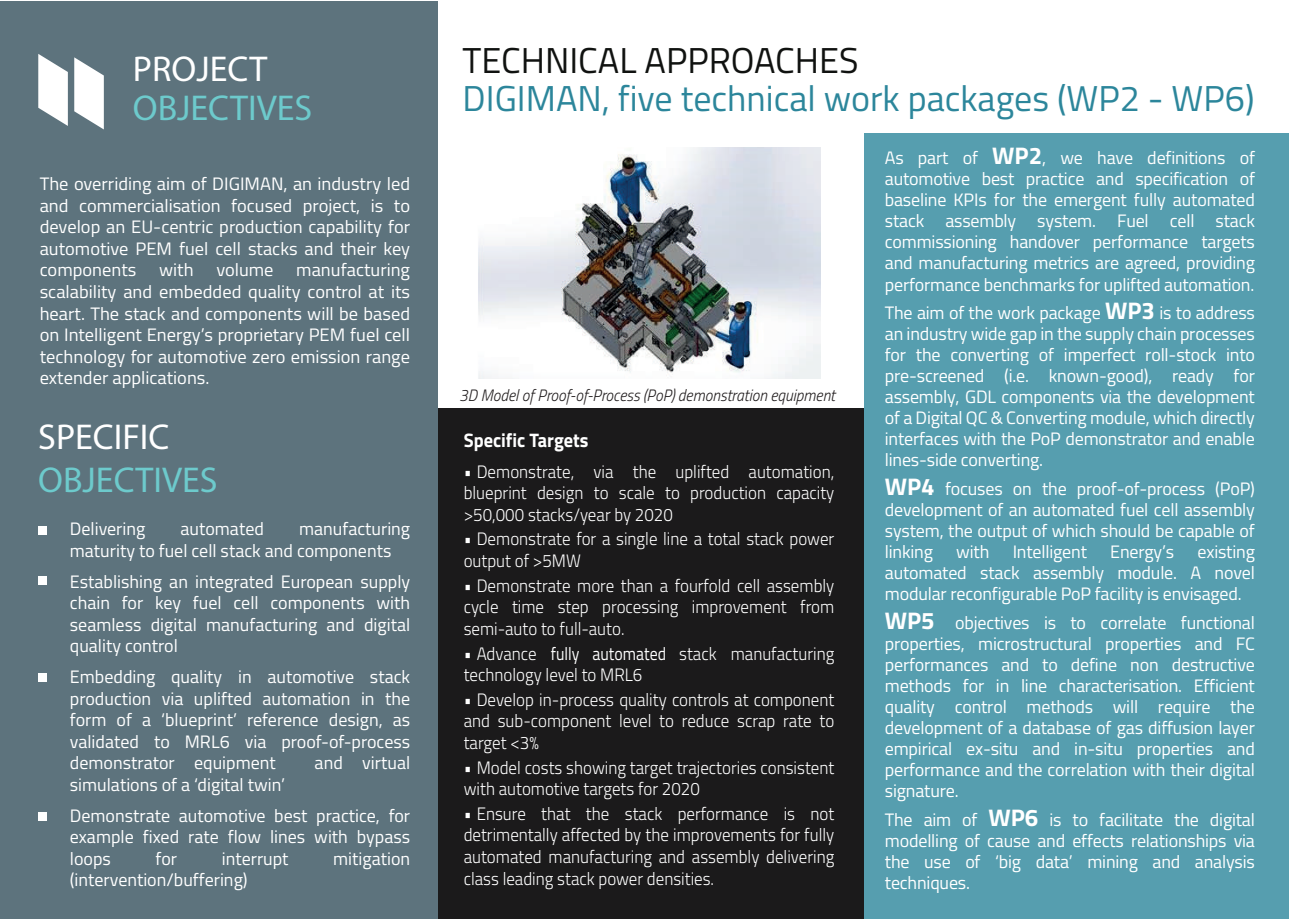
<style>
.page{position:relative;width:1289px;height:919px;background:#fff}
.page>*{position:absolute;margin:0;border:0;box-sizing:border-box;transform-origin:0 0}
.t1{font:36px "Titillium";color:#2c869b}
.t2{font:36px "Myriad Pro";color:#6dcacc}
.t3{font:36px "Titillium";color:#101210}
.t4{font:36px "Myriad Pro";color:#fff}
.t5{font:700 19.5px "Titillium";color:#fff;scale:.94 1}
.t6{font:18px/21px "Titillium";letter-spacing:-.005em;color:#fff;text-align:justify}
.t7{font:300 18px/21.6px "Titillium";color:#fff;text-align:justify;scale:.94 1}
.t8{font:italic 300 16.5px "Titillium";color:#231f20;scale:.94 1}
.s1{font-weight:400}
.s2{font-weight:700;font-size:24px}
</style>
<div class="page">
<div style="left:438px;top:409px;width:425px;height:509px;background:#1b1a1b"></div>
<div style="left:0;top:1px;width:438px;height:917px;background:#5d737d"></div>
<div style="left:38px;top:576px;width:9px;height:9px;background:#fff"></div>
<div style="left:38px;top:526px;width:9px;height:8px;background:#fff"></div>
<div style="left:38px;top:672px;width:9px;height:9px;background:#fff"></div>
<div style="left:863px;top:133px;width:425px;height:785px;background:#569eaf"></div>
<img style="left:478px;top:147px;width:342px;height:231px">
<div style="left:38px;top:812px;width:9px;height:8px;background:#fff"></div>
<svg style="left:38px;top:54px;width:66px;height:75px"></svg>
<h1 class="t4" style="left:133px;top:46px;width:136px">PROJECT</h1>
<h1 class="t2" style="left:133px;top:85px;width:181px">OBJECTIVES</h1>
<p class="t6" style="left:40px;top:172px;width:372px;line-height:21.6px">The overriding aim of DIGIMAN, an industry led and commercialisation focused project, is to develop an EU-centric production capability for automotive PEM fuel cell stacks and their key components</p>
<p class="t6" style="left:40px;top:258px;width:372px;line-height:21.6px;text-indent:256px">manufacturing scalability and embedded quality control at its heart. The stack and components will be based on Intelligent Energy’s proprietary PEM fuel cell technology for automotive zero emission range extender applications.</p>
<p class="t6" style="left:159px;top:259px;width:36px">with</p>
<p class="t6" style="left:216px;top:259px;width:59px">volume</p>
<h1 class="t4" style="left:38px;top:414px;width:133px">SPECIFIC</h1>
<h1 class="t2" style="left:38px;top:457px;width:181px">OBJECTIVES</h1>
<p class="t6" style="left:70px;top:517px;width:77px">Delivering</p>
<p class="t6" style="left:180px;top:517px;width:85px">automated</p>
<p class="t6" style="left:70px;top:517px;width:342px;line-height:21.6px;text-indent:229px">manufacturing maturity to fuel cell stack and components</p>
<p class="t6" style="left:70px;top:569px;width:342px;line-height:21.6px">Establishing an integrated European supply chain for key fuel cell components with seamless digital manufacturing and digital quality control</p>
<p class="t6" style="left:70px;top:665px;width:342px;line-height:21.6px">Embedding quality in automotive stack production via uplifted automation in the form of a ‘blueprint’ reference design, as validated to MRL6 via proof-of-process demonstrator equipment</p>
<p class="t6" style="left:314px;top:751px;width:97px">and virtual</p>
<p class="t6" style="left:70px;top:773px;width:217px">simulations of a ‘digital twin’</p>
<p class="t6" style="left:70px;top:803px;width:342px;line-height:21.6px">Demonstrate automotive best practice, for example fixed rate flow lines with bypass loops</p>
<p class="t6" style="left:156px;top:847px;width:23px">for</p>
<p class="t6" style="left:222px;top:847px;width:68px">interrupt</p>
<p class="t6" style="left:333px;top:847px;width:78px">mitigation</p>
<p class="t6" style="left:70px;top:868px;width:179px">(intervention/buffering)</p>
<h1 class="t3" style="left:462px;top:34px;width:397px">TECHNICAL APPROACHES</h1>
<h1 class="t1" style="left:462px;top:72px;width:793px">DIGIMAN, five technical work packages (WP2 - WP6)</h1>
<p class="t8" style="left:459px;top:383px;width:401px">3D Model of Proof-of-Process (PoP) demonstration equipment</p>
<p class="t5" style="left:463px;top:425px;width:134px">Specific Targets</p>
<p class="t7" style="left:463px;top:459px;width:396px">• Demonstrate, via the uplifted automation, blueprint design to scale to production capacity &gt;50,000 stacks/year by 2020</p>
<p class="t7" style="left:463px;top:527px;width:396px">• Demonstrate for a single line a total stack power output of &gt;5MW</p>
<p class="t7" style="left:463px;top:573px;width:396px">• Demonstrate more than a fourfold cell assembly cycle time step processing improvement from semi-auto to full-auto.</p>
<p class="t7" style="left:463px;top:641px;width:396px">• Advance <span class="s1">fully automated</span> stack manufacturing technology level to MRL6</p>
<p class="t7" style="left:463px;top:687px;width:396px">• Develop in-process quality controls at component and sub-component level to reduce scrap rate to target &lt;3%</p>
<p class="t7" style="left:463px;top:755px;width:396px">• Model costs showing target trajectories consistent with automotive targets for 2020</p>
<p class="t7" style="left:463px;top:801px;width:396px">• Ensure that the stack performance is not detrimentally affected by the improvements for fully automated manufacturing and assembly delivering class leading stack power densities.</p>
<p class="t6" style="left:884px;top:147px;width:371px">As part of <span class="s2">WP2</span>, we have definitions of automotive best practice and specification of baseline KPIs for the emergent fully automated stack assembly system. Fuel cell stack commissioning handover performance targets and manufacturing metrics are agreed, providing performance benchmarks for uplifted automation.</p>
<p class="t6" style="left:884px;top:301px;width:371px">The aim of the work package <span class="s2">WP3</span> is to address an industry wide gap in the supply chain processes for the converting of imperfect roll-stock into pre-screened (i.e. known-good), ready for assembly, GDL components via the development of a Digital QC &amp; Converting module, which directly interfaces with the PoP demonstrator and enable lines-side converting.</p>
<p class="t6" style="left:884px;top:477px;width:371px"><span class="s2">WP4</span> focuses on the proof-of-process (PoP) development of an automated fuel cell assembly system, the output of which should be capable of linking</p>
<p class="t6" style="left:956px;top:540px;width:35px">with</p>
<p class="t6" style="left:1012px;top:540px;width:76px">Intelligent</p>
<p class="t6" style="left:1110px;top:540px;width:65px">Energy’s</p>
<p class="t6" style="left:884px;top:540px;width:371px;text-indent:312px">existing automated stack assembly module. A novel modular reconfigurable PoP facility is envisaged.</p>
<p class="t6" style="left:884px;top:611px;width:371px"><span class="s2">WP5</span> objectives is to correlate functional properties, microstructural properties and FC performances and to define non destructive methods for in line characterisation. Efficient quality control methods will require the development of a database of gas diffusion layer empirical ex-situ and in-situ properties and performance and the correlation with their digital signature.</p>
<p class="t6" style="left:884px;top:808px;width:371px">The aim of <span class="s2">WP6</span> is to facilitate the digital modelling of cause and effects relationships via the use of ‘big data’ mining and analysis techniques.</p>
</div>
